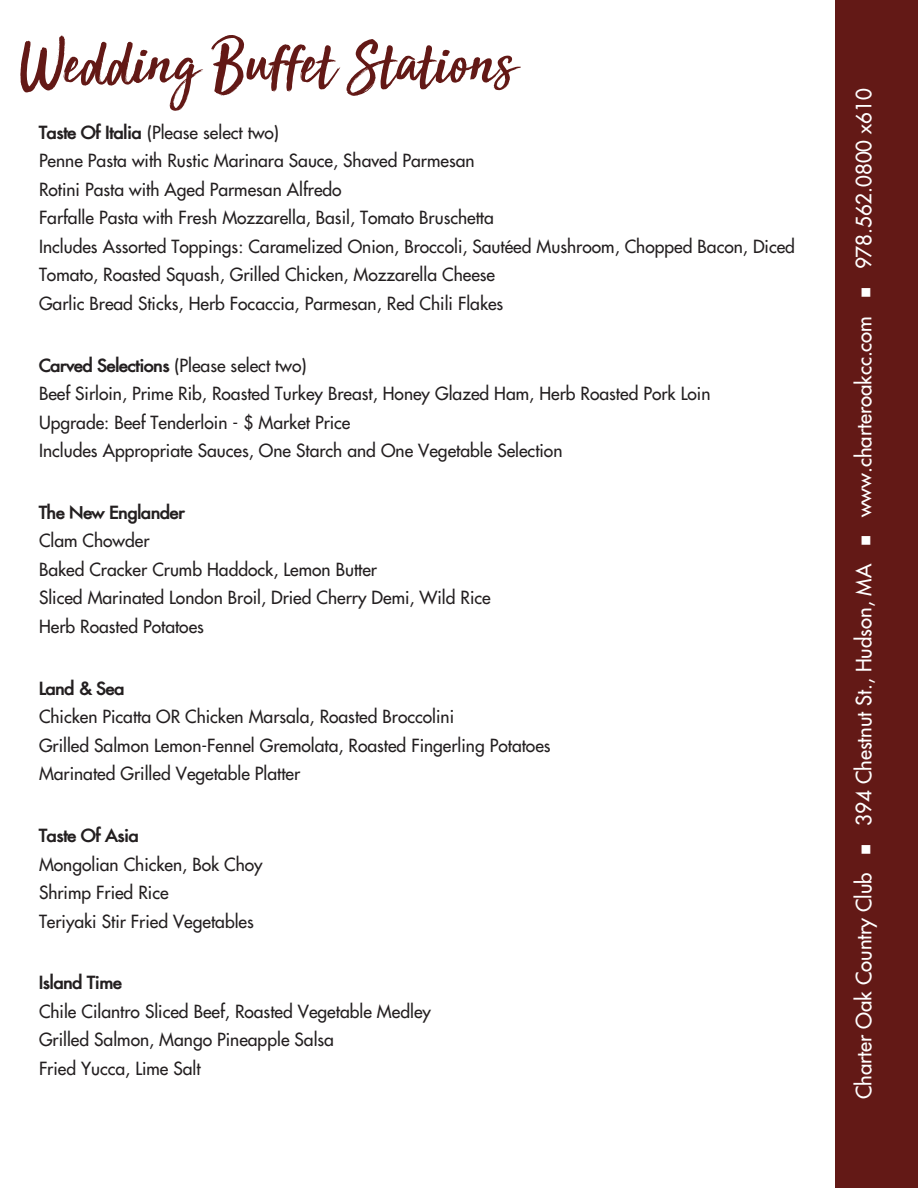
<style>
.page{position:relative;width:918px;height:1188px;background:#fff}
.page>*{position:absolute;margin:0;border:0;box-sizing:border-box;transform-origin:0 0}
.t1{font:67.5px "Sun Valley";color:#631916}
.t2{font:21px "Fusi Normal";color:#fff}
.t3{font:18px/28.5px "Fusi Normal";color:#231f20}
.t4{font:700 18px "Fusi";color:#231f20}
.s1{font-family:"Fusi";font-weight:700}
</style>
<div class="page">
<div style="left:836px;top:0;width:82px;height:1188px;background:#631916"></div>
<h1 class="t1" style="left:20px;top:6px;width:498px">Wedding Buffet Stations</h1>
<p class="t3" style="left:39px;top:118px;width:758px"><span class="s1">Taste Of Italia</span> (Please select two)<br>Penne Pasta with Rustic Marinara Sauce, Shaved Parmesan<br>Rotini Pasta with Aged Parmesan Alfredo<br>Farfalle Pasta with Fresh Mozzarella, Basil, Tomato Bruschetta<br>Includes Assorted Toppings: Caramelized Onion, Broccoli, Sautéed Mushroom, Chopped Bacon, Diced Tomato, Roasted Squash, Grilled Chicken, Mozzarella Cheese<br>Garlic Bread Sticks, Herb Focaccia, Parmesan, Red Chili Flakes</p>
<p class="t3" style="left:39px;top:351px;width:673px"><span class="s1">Carved Selections</span> (Please select two)<br>Beef Sirloin, Prime Rib, Roasted Turkey Breast, Honey Glazed Ham, Herb Roasted Pork Loin Upgrade: Beef Tenderloin - $ Market Price<br>Includes Appropriate Sauces, One Starch and One Vegetable Selection</p>
<p class="t4" style="left:39px;top:502px;width:147px">The New Englander</p>
<p class="t3" style="left:39px;top:527px;width:453px">Clam Chowder<br>Baked Cracker Crumb Haddock, Lemon Butter<br>Sliced Marinated London Broil, Dried Cherry Demi, Wild Rice Herb Roasted Potatoes</p>
<p class="t4" style="left:39px;top:678px;width:87px">Land &amp; Sea</p>
<p class="t3" style="left:39px;top:703px;width:513px">Chicken Picatta OR Chicken Marsala, Roasted Broccolini<br>Grilled Salmon Lemon-Fennel Gremolata, Roasted Fingerling Potatoes<br>Marinated Grilled Vegetable Platter</p>
<p class="t4" style="left:39px;top:825px;width:101px">Taste Of Asia</p>
<p class="t3" style="left:39px;top:850px;width:225px">Mongolian Chicken, Bok Choy<br>Shrimp Fried Rice<br>Teriyaki Stir Fried Vegetables</p>
<p class="t4" style="left:39px;top:973px;width:84px">Island Time</p>
<p class="t3" style="left:39px;top:997px;width:394px">Chile Cilantro Sliced Beef, Roasted Vegetable Medley<br>Grilled Salmon, Mango Pineapple Salsa<br>Fried Yucca, Lime Salt</p>
<p class="t2" style="left:852px;top:1099px;width:1012px;rotate:-90deg">Charter Oak Country Club ■ 394 Chestnut St., Hudson, MA ■ www.charteroakcc.com ■ 978.562.0800 x610</p>
</div>
